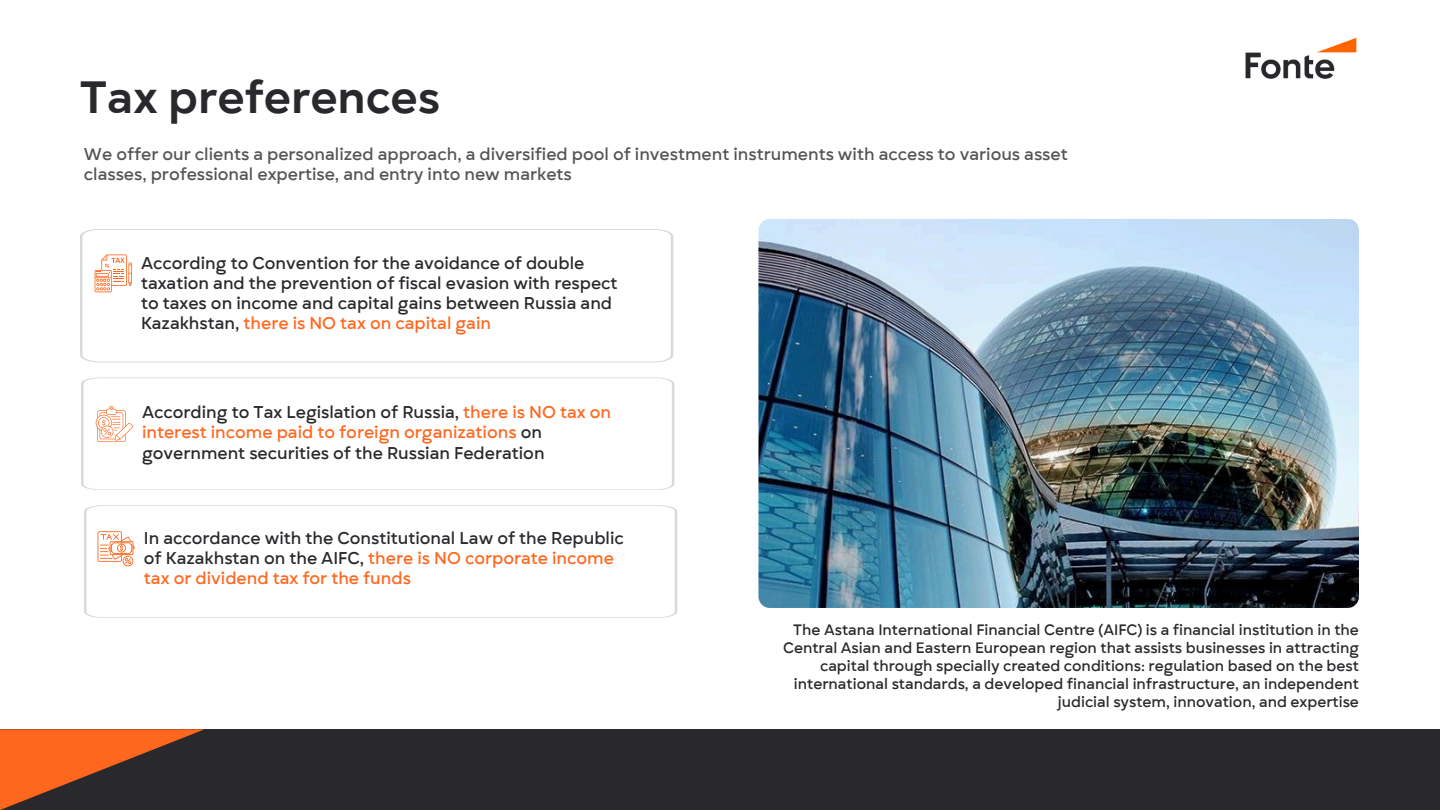
<style>
.page{position:relative;width:1440px;height:810px;background:#fff}
.page>*{position:absolute;margin:0;border:0;box-sizing:border-box;transform-origin:0 0}
.t1{font:700 45px "Gogh";color:#29282c}
.t2{font:500 17px/20.2px "Gogh";color:#29282c}
.t3{font:500 17px/20.2px "Gogh";color:#545454}
.t4{font:500 15px/18px "Gogh";color:#29282c;text-align:right}
.s1{color:#ff671f}
</style>
<div class="page">
<img style="left:758px;top:219px;width:601px;height:389px;border-radius:11px">
<svg style="left:80px;top:229px;width:593px;height:133px"></svg>
<svg style="left:95px;top:254px;width:37px;height:38px"></svg>
<svg style="left:84px;top:505px;width:593px;height:113px"></svg>
<svg style="left:98px;top:531px;width:37px;height:37px"></svg>
<svg style="left:81px;top:377px;width:593px;height:113px"></svg>
<svg style="left:96px;top:405px;width:37px;height:37px"></svg>
<div style="left:0;top:729px;width:1440px;height:81px;background:#29282c"></div>
<svg style="left:0;top:729px;width:205px;height:81px"></svg>
<img style="left:1245px;top:37px;width:112px;height:42px">
<p class="t1" style="left:80px;top:82px;width:362px">Tax preferences</p>
<p class="t3" style="left:84px;top:147px;width:985px">We offer our clients a personalized approach, a diversified pool of investment instruments with access to various asset classes, professional expertise, and entry into new markets</p>
<h2 class="t2" style="left:141px;top:255px;width:478px">According to Convention for the avoidance of double taxation and the prevention of fiscal evasion with respect to taxes on income and capital gains between Russia and Kazakhstan, <span class="s1">there is NO tax on capital gain</span></h2>
<h2 class="t2" style="left:142px;top:405px;width:471px">According to Tax Legislation of Russia, <span class="s1">there is NO tax on interest income paid to foreign organizations</span> on government securities of the Russian Federation</h2>
<p class="t2" style="left:144px;top:531px;width:481px">In accordance with the Constitutional Law of the Republic of Kazakhstan on the AIFC, <span class="s1">there is NO corporate income tax or dividend tax for the funds</span></p>
<h2 class="t4" style="left:783px;top:623px;width:577px">The Astana International Financial Centre (AIFC) is a financial institution in the Central Asian and Eastern European region that assists businesses in attracting capital through specially created conditions: regulation based on the best international standards, a developed financial infrastructure, an independent judicial system, innovation, and expertise</h2>
</div>
